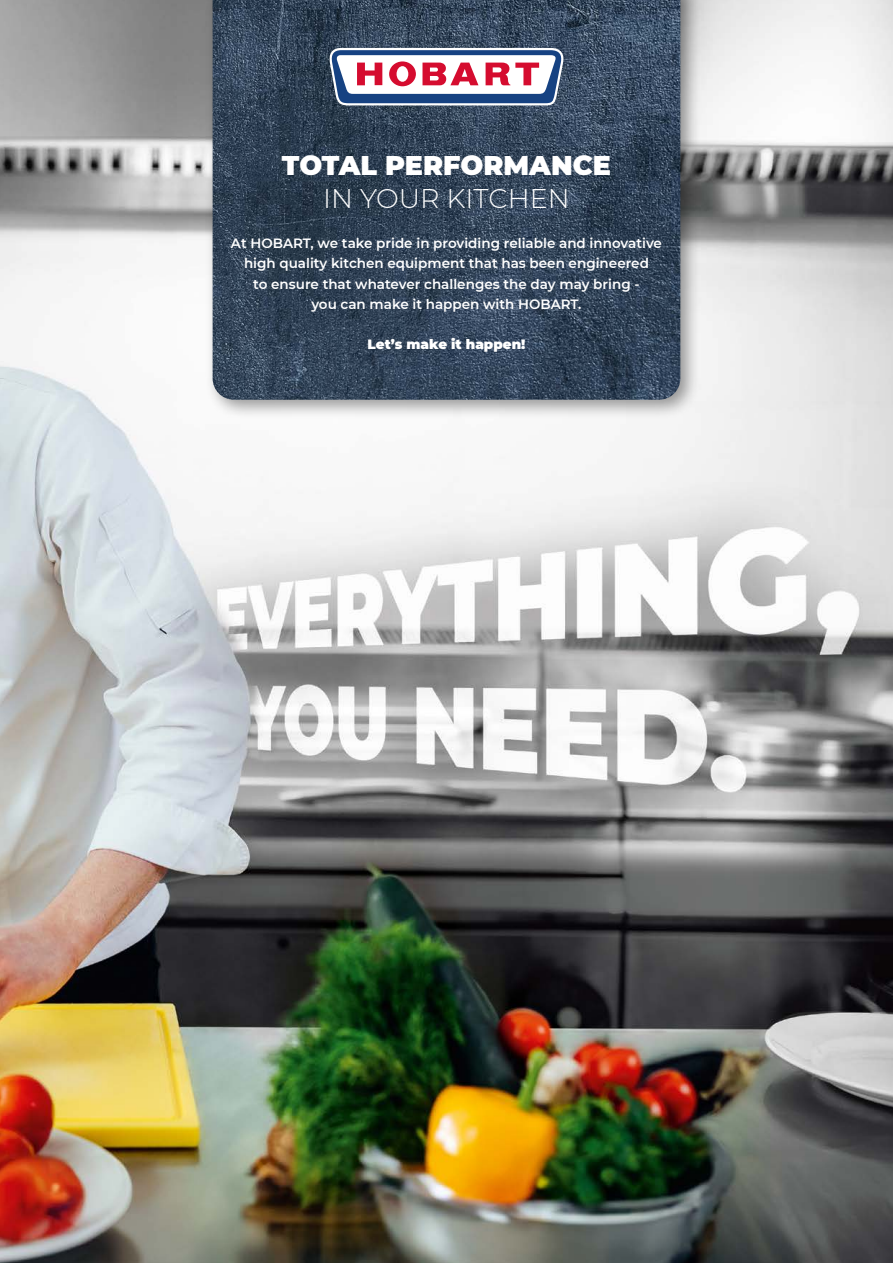
<style>
.page{position:relative;width:893px;height:1263px;background:#fff}
.page>*{position:absolute;margin:0;border:0;box-sizing:border-box;transform-origin:0 0}
.t1{font:900 27px "Montserrat";color:#fff}
.t2{font:300 27px "Montserrat";color:#fff}
.t3{font:600 13.5px/20.2px "Montserrat";color:#fff;text-align:center}
.t4{font:900 13.5px "Montserrat";color:#fff}
</style>
<div class="page">
<img style="left:0;top:0;width:893px;height:1263px">
<div style="left:204px;top:0;width:497px;height:420px;background:#000;opacity:.4"></div>
<img style="left:213px;top:0;width:467px;height:400px">
<svg style="left:330px;top:48px;width:233px;height:57px"></svg>
<h1 class="t1" style="left:282px;top:145px;width:331px">TOTAL PERFORMANCE</h1>
<h1 class="t2" style="left:323px;top:180px;width:248px">IN YOUR KITCHEN</h1>
<p class="t3" style="left:231px;top:233px;width:432px">At HOBART, we take pride in providing reliable and innovative high quality kitchen equipment that has been engineered<br>to ensure that whatever challenges the day may bring -<br>you can make it happen with HOBART.</p>
<p class="t4" style="left:367px;top:334px;width:159px">Let’s make it happen!</p>
</div>
